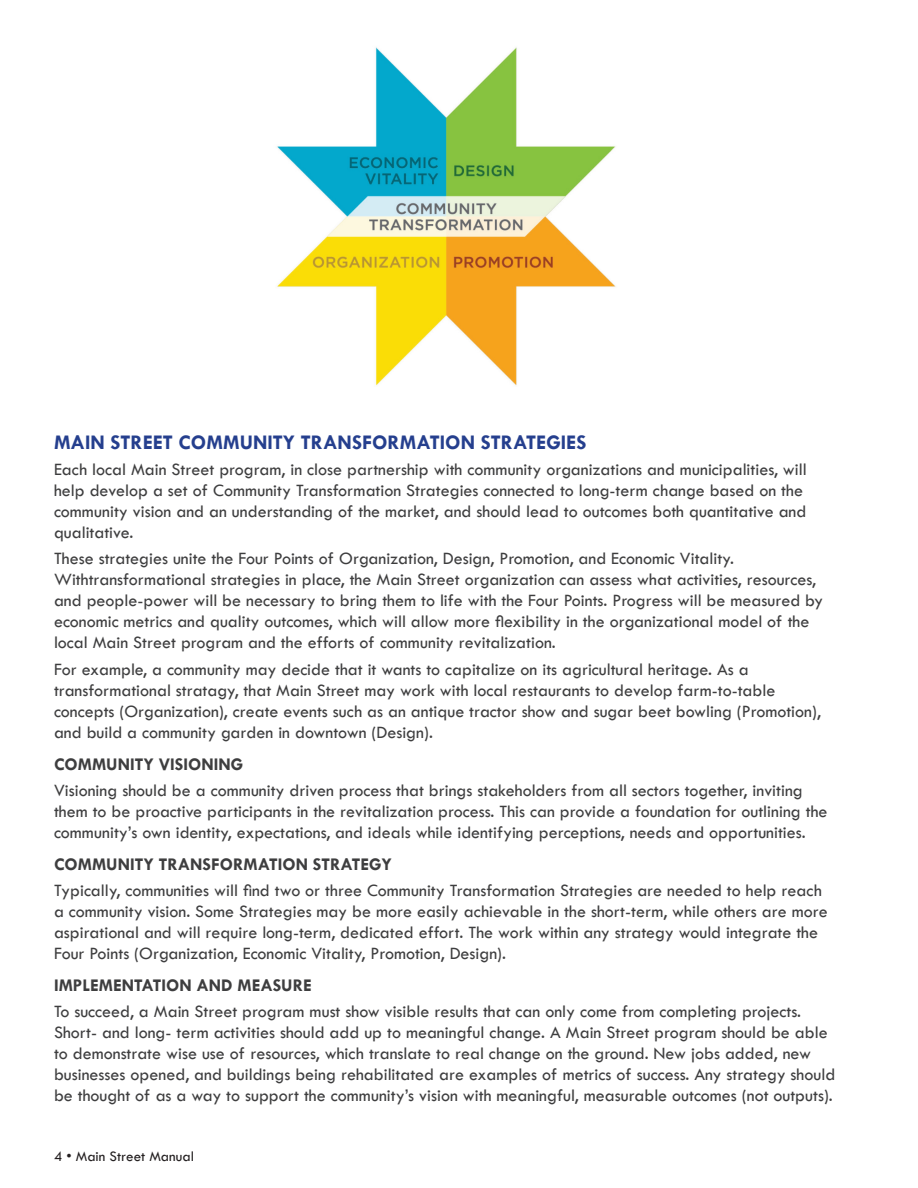
<style>
.page{position:relative;width:918px;height:1188px;background:#fff}
.page>*{position:absolute;margin:0;border:0;box-sizing:border-box;transform-origin:0 0}
.MS-header{font:700 21px "Tw Cen";color:#253f8e}
.t1{font:18px/21px "Tw Cen";color:#3e3e3f}
.MS-subhheading{font:700 18px "Tw Cen";color:#3e3e3f}
.t2{font:15px "Tw Cen";color:#231f20}
</style>
<div class="page">
<img style="left:277px;top:47px;width:339px;height:339px">
<p class="MS-header" style="left:54px;top:429px;width:534px">MAIN STREET COMMUNITY TRANSFORMATION STRATEGIES</p>
<p class="t1" style="left:54px;top:459px;width:754px">Each local Main Street program, in close partnership with community organizations and municipalities, will help develop a set of Community Transformation Strategies connected to long-term change based on the community vision and an understanding of the market, and should lead to outcomes both quantitative and qualitative.</p>
<p class="t1" style="left:54px;top:548px;width:771px">These strategies unite the Four Points of Organization, Design, Promotion, and Economic Vitality.<br>Withtransformational strategies in place, the Main Street organization can assess what activities, resources, and people-power will be necessary to bring them to life with the Four Points. Progress will be measured by economic metrics and quality outcomes, which will allow more flexibility in the organizational model of the local Main Street program and the efforts of community revitalization.</p>
<p class="t1" style="left:54px;top:659px;width:768px">For example, a community may decide that it wants to capitalize on its agricultural heritage. As a transformational stratagy, that Main Street may work with local restaurants to develop farm-to-table concepts (Organization), create events such as an antique tractor show and sugar beet bowling (Promotion), and build a community garden in downtown (Design).</p>
<p class="MS-subhheading" style="left:54px;top:753px;width:191px">COMMUNITY VISIONING</p>
<p class="t1" style="left:54px;top:780px;width:775px">Visioning should be a community driven process that brings stakeholders from all sectors together, inviting them to be proactive participants in the revitalization process. This can provide a foundation for outlining the community’s own identity, expectations, and ideals while identifying perceptions, needs and opportunities.</p>
<p class="MS-subhheading" style="left:54px;top:853px;width:340px">COMMUNITY TRANSFORMATION STRATEGY</p>
<p class="t1" style="left:54px;top:880px;width:775px">Typically, communities will find two or three Community Transformation Strategies are needed to help reach a community vision. Some Strategies may be more easily achievable in the short-term, while others are more aspirational and will require long-term, dedicated effort. The work within any strategy would integrate the Four Points (Organization, Economic Vitality, Promotion, Design).</p>
<p class="MS-subhheading" style="left:54px;top:975px;width:259px">IMPLEMENTATION AND MEASURE</p>
<p class="t1" style="left:54px;top:1001px;width:783px">To succeed, a Main Street program must show visible results that can only come from completing projects.<br>Short- and long- term activities should add up to meaningful change. A Main Street program should be able to demonstrate wise use of resources, which translate to real change on the ground. New jobs added, new businesses opened, and buildings being rehabilitated are examples of metrics of success. Any strategy should be thought of as a way to support the community’s vision with meaningful, measurable outcomes (not outputs).</p>
<p class="t2" style="left:54px;top:1147px;width:141px">4 • Main Street Manual</p>
</div>
